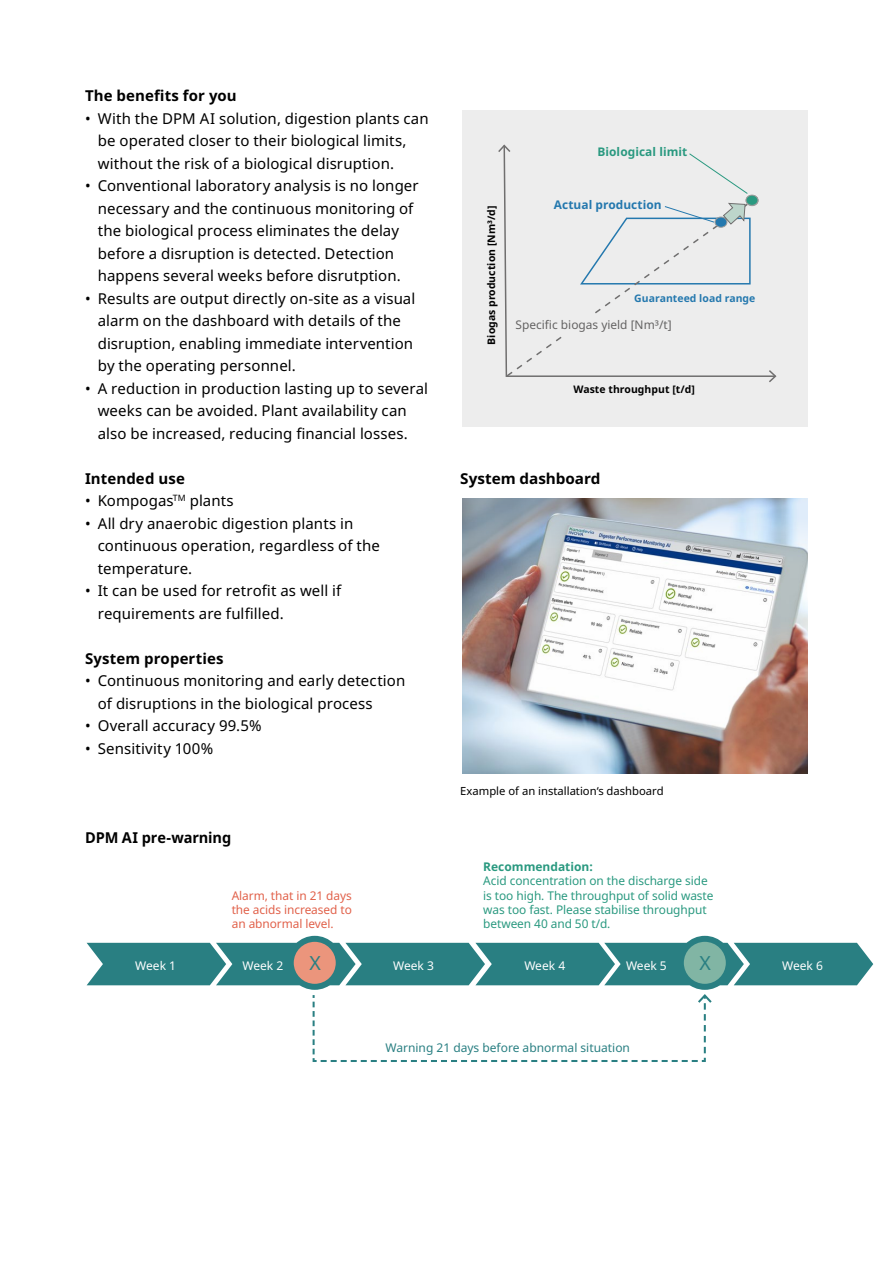
<style>
.page{position:relative;width:893px;height:1263px;background:#fff}
.page>*{position:absolute;margin:0;border:0;box-sizing:border-box;transform-origin:0 0}
.t1{font:19.5px "Noto Sans";color:#297f82}
.t2{font:15px/22.5px "Noto Sans";letter-spacing:.005em;color:#000}
.t3{font:700 15px "Noto Sans";letter-spacing:.005em;color:#000}
.t4{font:12px/14.4px "Noto Sans";letter-spacing:-.005em;color:#2a9980}
.t5{font:12px/14.4px "Noto Sans";letter-spacing:-.005em;color:#e1614a;text-align:justify}
.t6{font:12px "Noto Sans";color:#297f82}
.t7{font:12px "Noto Sans";color:#fff}
.t8{font:700 12px "Noto Sans";color:#2a9980}
.t9{font:11.85px "Noto Sans";color:#646363}
.t10{font:700 11.85px "Noto Sans";letter-spacing:.005em;color:#2478ae}
.t11{font:700 11.85px "Noto Sans";letter-spacing:.005em;color:#2a9980}
.t12{font:11.25px "Noto Sans";color:#000}
.t13{font:700 10.35px "Noto Sans";letter-spacing:.005em;color:#000}
.t14{font:700 10.35px "Noto Sans";letter-spacing:.005em;color:#2478ae}
</style>
<div class="page">
<div style="left:462px;top:111px;width:346px;height:316px;background:#ededed"></div>
<svg style="left:498px;top:144px;width:13px;height:10px"></svg>
<svg style="left:767px;top:370px;width:10px;height:13px"></svg>
<svg style="left:505px;top:195px;width:254px;height:182px"></svg>
<div style="left:746px;top:195px;width:12px;height:10px;background:#2a9980;border-radius:50%"></div>
<div style="left:746px;top:195px;width:12px;height:11px;border:1px solid #9d9d9c;border-radius:50%"></div>
<svg style="left:689px;top:153px;width:59px;height:41px"></svg>
<svg style="left:579px;top:203px;width:172px;height:82px"></svg>
<div style="left:565px;top:311px;width:30px;height:24px;background:#ededed"></div>
<svg style="left:87px;top:943px;width:786px;height:42px;background:#36878a"></svg>
<div style="left:291px;top:939px;width:48px;height:48px;background:#eb957c;border-radius:50%"></div>
<div style="left:288px;top:936px;width:54px;height:54px;border:6px solid #297f82;border-radius:50%"></div>
<div style="left:681px;top:939px;width:48px;height:48px;background:#81b5a4;border-radius:50%"></div>
<div style="left:678px;top:936px;width:54px;height:54px;border:6px solid #297f82;border-radius:50%"></div>
<svg style="left:312px;top:994px;width:400px;height:68px"></svg>
<img style="left:462px;top:498px;width:346px;height:276px">
<p class="t3" style="left:85px;top:85px;width:153px">The benefits for you</p>
<p class="t2" style="left:98px;top:107px;width:332px;text-indent:-13px">• With the DPM AI solution, digestion plants can be operated closer to their biological limits, without the risk of a biological disruption.</p>
<p class="t2" style="left:98px;top:175px;width:322px;text-indent:-13px">• Conventional laboratory analysis is no longer necessary and the continuous monitoring of the biological process eliminates the delay before a disruption is detected. Detection happens several weeks before disrutption.</p>
<p class="t2" style="left:98px;top:287px;width:319px;text-indent:-13px">• Results are output directly on-site as a visual alarm on the dashboard with details of the disruption, enabling immediate intervention by the -operating personnel.</p>
<p class="t2" style="left:85px;top:377px;width:345px;text-align:center">• A reduction in production lasting up to several weeks can be avoided. Plant availability can<br>also be increased, reducing financial losses.</p>
<p class="t3" style="left:85px;top:468px;width:101px">Intended use</p>
<p class="t2" style="left:85px;top:490px;width:150px">• Kompogas<sup>TM</sup> plants</p>
<p class="t2" style="left:98px;top:512px;width:284px;text-indent:-13px">• All dry anaerobic digestion plants in continuous operation, regardless of the temperature.</p>
<p class="t2" style="left:98px;top:580px;width:245px;text-indent:-13px">• It can be used for retrofit as well if requirements are fulfilled.</p>
<p class="t3" style="left:85px;top:648px;width:140px">System properties</p>
<p class="t2" style="left:98px;top:670px;width:309px;text-indent:-13px">• Continuous monitoring and early detection of disruptions in the biological process</p>
<p class="t2" style="left:85px;top:715px;width:178px">• Overall accuracy 99.5%</p>
<p class="t2" style="left:85px;top:737px;width:130px">• Sensitivity 100%</p>
<p class="t3" style="left:85px;top:827px;width:148px">DPM AI pre-warning</p>
<p class="t5" style="left:232px;top:888px;width:122px">Alarm, that in 21 days the acids increased to an abnormal level.</p>
<p class="t13" style="left:484px;top:345px;width:141px;rotate:-90deg">Biogas production [Nm3/d]</p>
<p class="t11" style="left:597px;top:144px;width:91px">Biological limit</p>
<p class="t10" style="left:554px;top:196px;width:109px">Actual production</p>
<p class="t14" style="left:634px;top:291px;width:123px">Guaranteed load range</p>
<p class="t9" style="left:516px;top:316px;width:158px">Specific biogas yield [Nm3/t]</p>
<p class="t13" style="left:573px;top:382px;width:123px">Waste throughput [t/d]</p>
<p class="t3" style="left:460px;top:468px;width:142px">System dashboard</p>
<p class="t12" style="left:460px;top:783px;width:205px">Example of an installation‘s dashboard</p>
<p class="t8" style="left:483px;top:858px;width:111px">Recommendation:</p>
<p class="t4" style="left:483px;top:874px;width:232px">Acid concentration on the discharge side is too high. The throughput of solid waste was too fast. Please stabilise throughput between 40 and 50 t/d.</p>
<p class="t7" style="left:135px;top:957px;width:42px">Week 1</p>
<p class="t7" style="left:242px;top:957px;width:42px">Week 2</p>
<h1 class="t1" style="left:309px;top:949px;width:13px">X</h1>
<p class="t7" style="left:393px;top:957px;width:42px">Week 3</p>
<p class="t7" style="left:524px;top:957px;width:42px">Week 4</p>
<p class="t7" style="left:626px;top:957px;width:42px">Week 5</p>
<h1 class="t1" style="left:699px;top:949px;width:13px">X</h1>
<p class="t7" style="left:782px;top:957px;width:42px">Week 6</p>
<p class="t6" style="left:385px;top:1039px;width:246px">Warning 21 days before abnormal situation</p>
</div>
